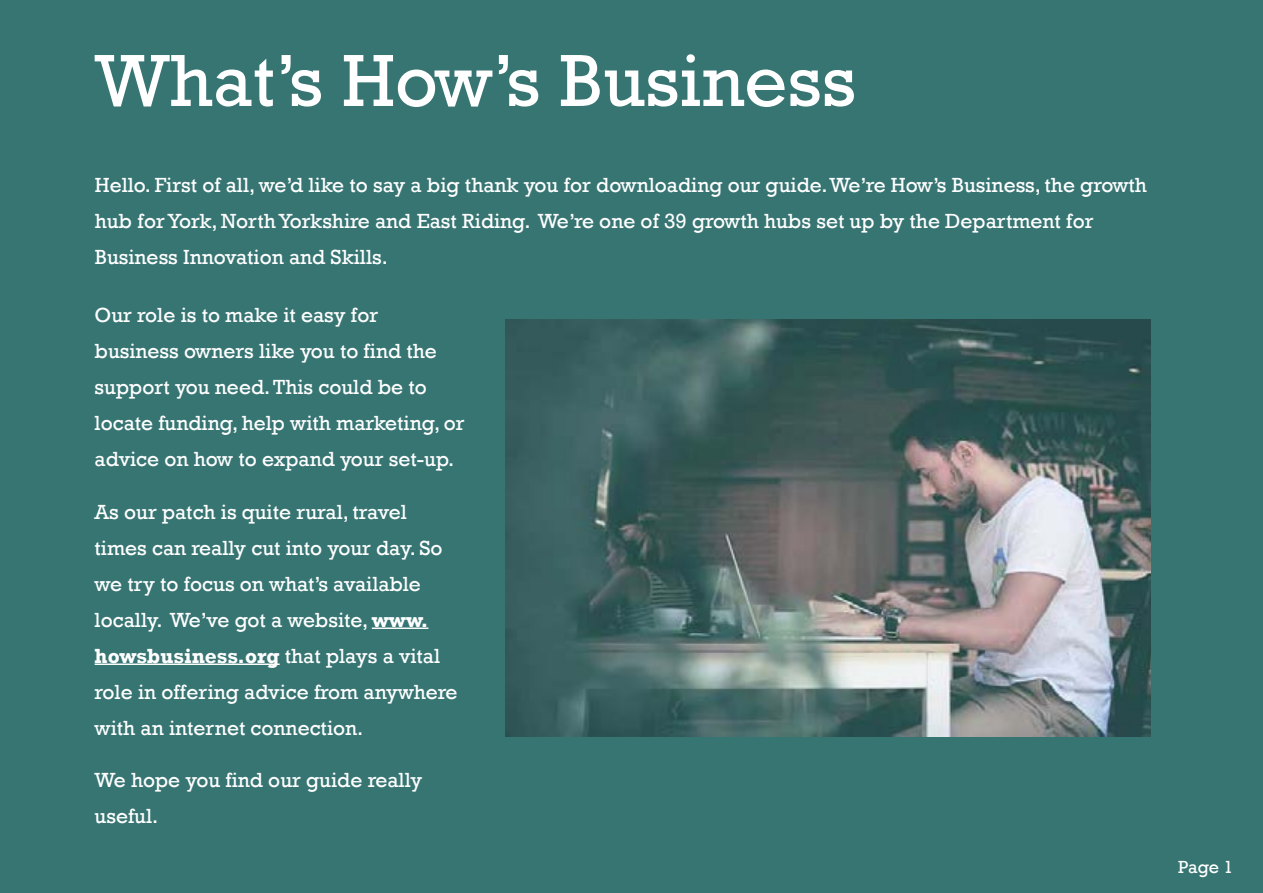
<style>
.page{position:relative;width:1263px;height:893px;background:#fff}
.page>*{position:absolute;margin:0;border:0;box-sizing:border-box;transform-origin:0 0}
.t1{font:75px "Rockwell";color:#fff}
.t2{font:21px/36px "Rockwell";color:#fff}
.t3{font:18px "Rockwell";color:#fff}
.s1{font-weight:700}
</style>
<div class="page">
<div style="left:0;top:0;width:1263px;height:846px;background:#377573"></div>
<img style="left:505px;top:319px;width:645px;height:418px">
<hr style="left:372px;top:627px;width:56px;height:2px;background:#fff">
<hr style="left:95px;top:663px;width:185px;height:2px;background:#fff">
<div style="left:0;top:833px;width:1166px;height:60px;background:#377573"></div>
<div style="left:1158px;top:845px;width:105px;height:48px;background:#377573"></div>
<h1 class="t1" style="left:95px;top:37px;width:763px">What’s How’s Business</h1>
<p class="t2" style="left:95px;top:168px;width:1054px">Hello. First of all, we’d like to say a big thank you for downloading our guide. We’re How’s Business, the growth hub for York, North Yorkshire and East Riding. We’re one of 39 growth hubs set up by the Department for<br>Business Innovation and Skills.</p>
<p class="t2" style="left:95px;top:297px;width:371px">Our role is to make it easy for business owners like you to find the support you need. This could be to locate funding, help with marketing, or advice on how to expand your set-up.</p>
<p class="t2" style="left:95px;top:494px;width:364px">As our patch is quite rural, travel times can really cut into your day. So we try to focus on what’s available locally. We’ve got a website, <span class="s1">www. howsbusiness.org</span> that plays a vital role in offering advice from anywhere with an internet connection.</p>
<p class="t2" style="left:95px;top:762px;width:329px">We hope you find our guide really useful.</p>
<p class="t3" style="left:1178px;top:856px;width:56px">Page 1</p>
</div>
